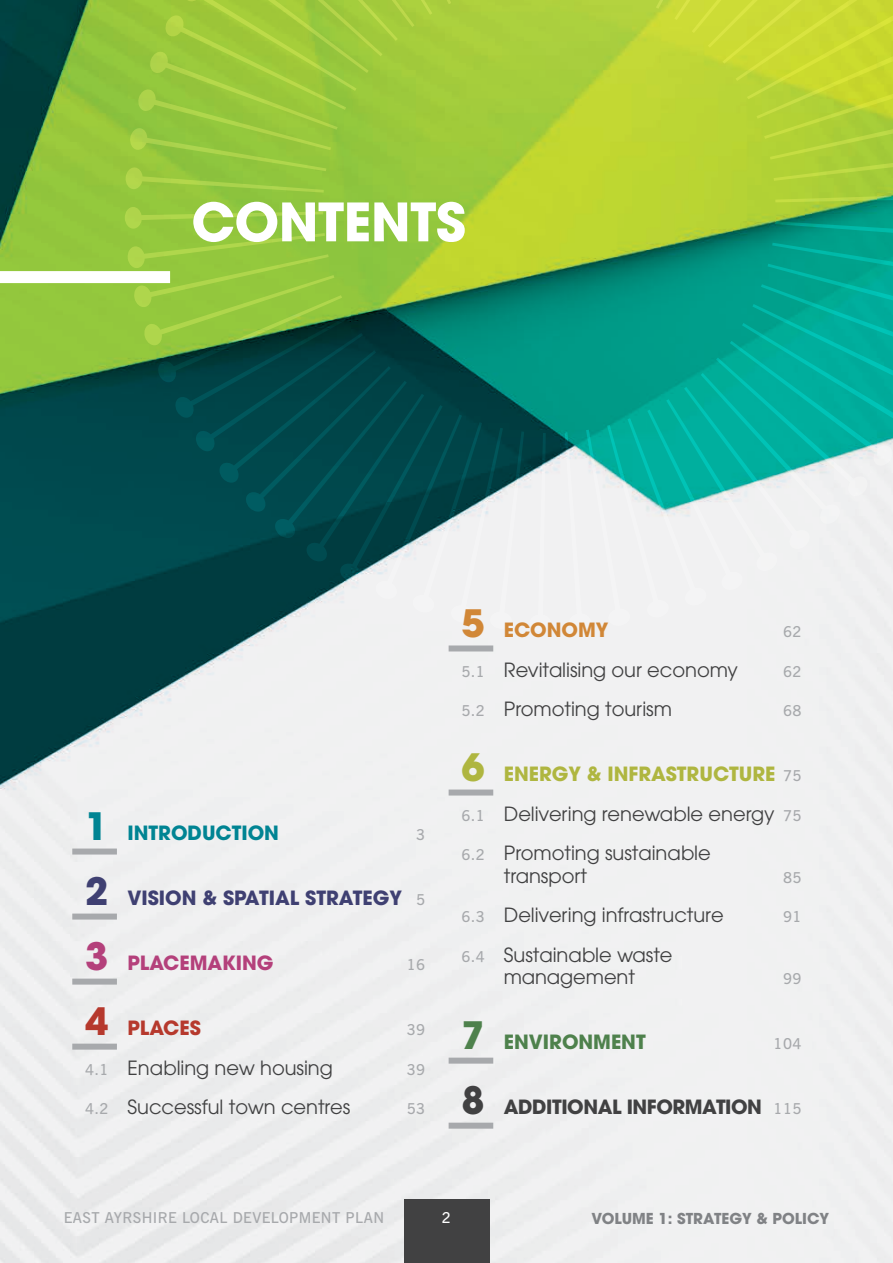
<style>
.page{position:relative;width:893px;height:1263px;background:#fff}
.page>*{position:absolute;margin:0;border:0;box-sizing:border-box;transform-origin:0 0}
.Contents_head{font:700 52.5px "Avant Garde";letter-spacing:-.01em;color:#fff}
.Contents_sub_head{font:19.5px/22.5px "Avant Garde";letter-spacing:-.005em;color:#414142}
.Contents{font:700 19.5px "Avant Garde";letter-spacing:-.025em;color:#414142}
.Contents-2{font:700 19.5px "Avant Garde";letter-spacing:-.005em;color:#3f4072}
.Contents-3{font:700 19.5px "Avant Garde";letter-spacing:-.005em;color:#afb640}
.Contents-4{font:700 19.5px "Avant Garde";letter-spacing:-.005em;color:#008493}
.Contents-5{font:700 19.5px "Avant Garde";letter-spacing:-.005em;color:#b4407b}
.Contents-6{font:700 19.5px "Avant Garde";letter-spacing:-.005em;color:#4e814c}
.Contents-7{font:700 19.5px "Avant Garde";letter-spacing:-.005em;color:#d18737}
.Contents-8{font:700 19.5px "Avant Garde";letter-spacing:-.005em;color:#b6392d}
.Page_footer_left{font:600 15px "News Gothic BT";letter-spacing:.025em;color:#a7a9ac}
.Page_Footer_right{font:700 15px "Avant Garde";color:#808285}
.Contents_sub_head-2{font:600 15px "News Gothic BT";letter-spacing:.025em;color:#a7a9ac}
.Contents-9{font:600 15px "News Gothic BT";letter-spacing:.025em;color:#a7a9ac}
.Page_Number{font:600 15px "News Gothic BT";color:#fff}
.s1{font-size:37.5px}
.s2{font-family:"News Gothic BT";font-weight:600;font-size:15px;color:#a7a9ac}
</style>
<div class="page">
<img style="left:0;top:0;width:893px;height:1263px">
<svg style="left:565px;top:221px;width:328px;height:410px"></svg>
<svg style="left:125px;top:207px;width:426px;height:424px;background:#4a835e"></svg>
<svg style="left:125px;top:0;width:326px;height:193px;background:#9bc93d"></svg>
<svg style="left:656px;top:0;width:237px;height:207px;background:#bcd535"></svg>
<div style="left:72px;top:848px;width:45px;height:6px;background:#a7a9ac"></div>
<div style="left:72px;top:913px;width:45px;height:6px;background:#a7a9ac"></div>
<div style="left:72px;top:978px;width:45px;height:6px;background:#a7a9ac"></div>
<div style="left:72px;top:1044px;width:45px;height:6px;background:#a7a9ac"></div>
<div style="left:449px;top:645px;width:44px;height:6px;background:#a7a9ac"></div>
<div style="left:449px;top:789px;width:44px;height:6px;background:#a7a9ac"></div>
<div style="left:449px;top:1058px;width:44px;height:6px;background:#a7a9ac"></div>
<div style="left:449px;top:1123px;width:44px;height:6px;background:#a7a9ac"></div>
<div style="left:404px;top:1199px;width:85px;height:64px;background:#414142"></div>
<div style="left:0;top:271px;width:170px;height:12px;background:#fff"></div>
<p class="Contents_head" style="left:191px;top:188px;width:276px">CONTENTS</p>
<p class="Contents-7" style="left:461px;top:617px;width:149px"><span class="s1">5</span> ECONOMY</p>
<p class="Contents-9" style="left:783px;top:622px;width:20px">62</p>
<p class="Contents-4" style="left:85px;top:820px;width:195px"><span class="s1">1</span> INTRODUCTION</p>
<p class="Contents-9" style="left:416px;top:825px;width:11px">3</p>
<p class="Contents-2" style="left:85px;top:885px;width:342px"><span class="s1">2</span> VISION &amp; SPATIAL STRATEGY <span class="s2">5</span></p>
<p class="Contents-5" style="left:85px;top:950px;width:190px"><span class="s1">3</span> PLACEMAKING</p>
<p class="Contents-9" style="left:407px;top:956px;width:20px">16</p>
<p class="Contents-8" style="left:85px;top:1015px;width:117px"><span class="s1">4</span> PLACES</p>
<p class="Contents-9" style="left:407px;top:1021px;width:20px">39</p>
<p class="Contents_sub_head" style="left:85px;top:1056px;width:249px"><span class="s2">4.1</span> Enabling new housing</p>
<p class="Contents_sub_head-2" style="left:407px;top:1060px;width:20px">39</p>
<p class="Contents_sub_head" style="left:85px;top:1096px;width:267px"><span class="s2">4.2</span> Successful town centres</p>
<p class="Contents_sub_head-2" style="left:407px;top:1100px;width:20px">53</p>
<p class="Contents_sub_head" style="left:461px;top:658px;width:278px"><span class="s2">5.1</span> Revitalising our economy</p>
<p class="Contents_sub_head-2" style="left:783px;top:662px;width:20px">62</p>
<p class="Contents_sub_head" style="left:461px;top:698px;width:212px"><span class="s2">5.2</span> Promoting tourism</p>
<p class="Contents_sub_head-2" style="left:783px;top:701px;width:20px">68</p>
<p class="Contents-3" style="left:461px;top:761px;width:342px"><span class="s1">6</span> ENERGY &amp; INFRASTRUCTURE <span class="s2">75</span></p>
<p class="Contents_sub_head" style="left:461px;top:802px;width:342px"><span class="s2">6.1</span> Delivering renewable energy <span class="s2">75</span></p>
<p class="Contents_sub_head" style="left:504px;top:842px;width:208px;text-indent:-43px"><span class="s2">6.2</span> Promoting sustainable transport</p>
<p class="Contents_sub_head-2" style="left:783px;top:868px;width:20px">85</p>
<p class="Contents_sub_head" style="left:461px;top:904px;width:264px"><span class="s2">6.3</span> Delivering infrastructure</p>
<p class="Contents_sub_head-2" style="left:783px;top:908px;width:20px">91</p>
<p class="Contents_sub_head" style="left:461px;top:943px;width:213px;text-align:center"><span class="s2">6.4</span> Sustainable waste management</p>
<p class="Contents_sub_head-2" style="left:783px;top:970px;width:20px">99</p>
<p class="Contents-6" style="left:461px;top:1029px;width:186px"><span class="s1">7</span> ENVIRONMENT</p>
<p class="Contents-9" style="left:774px;top:1035px;width:29px">104</p>
<p class="Contents" style="left:461px;top:1094px;width:342px"><span class="s1">8</span> ADDITIONAL INFORMATION <span class="s2">115</span></p>
<p class="Page_footer_left" style="left:64px;top:1209px;width:322px">EAST AYRSHIRE LOCAL DEVELOPMENT PLAN</p>
<p class="Page_Number" style="left:442px;top:1209px;width:11px">2</p>
<p class="Page_Footer_right" style="left:591px;top:1208px;width:239px">VOLUME 1: STRATEGY &amp; POLICY</p>
</div>
